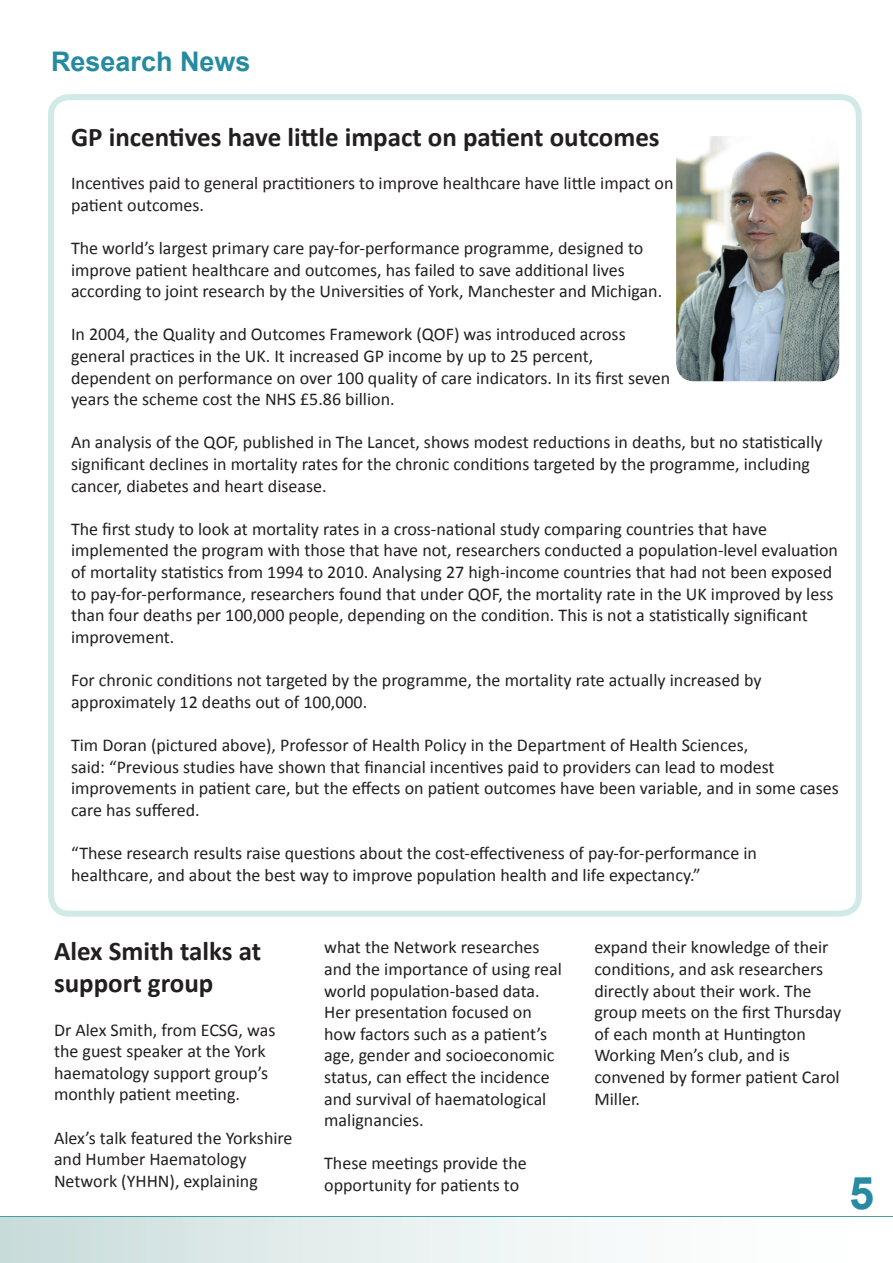
<style>
.page{position:relative;width:893px;height:1263px;background:#fff}
.page>*{position:absolute;margin:0;border:0;box-sizing:border-box;transform-origin:0 0}
.t1{font:700 45px "Arial";color:#268aa1}
.t2{font:700 27px/32.4px "Calibri";color:#231f20}
.Section_Headers{font:700 27px "Arial";color:#268aa1}
.t3{font:18px/21.6px "Calibri";color:#231f20}
</style>
<div class="page">
<div style="left:0;top:1216px;width:893px;height:5px;background:#479e9a"></div>
<div style="left:0;top:1217px;width:893px;height:46px;background:linear-gradient(to right,#ccdedd,#fff)"></div>
<div style="left:48px;top:94px;width:814px;height:822px;border:6px solid #d1e9e7;border-radius:18px"></div>
<img style="left:676px;top:136px;width:163px;height:245px">
<p class="Section_Headers" style="left:51px;top:43px;width:201px">Research News</p>
<p class="t2" style="left:71px;top:121px;width:590px">GP incentives have little impact on patient outcomes</p>
<p class="t3" style="left:71px;top:173px;width:604px">Incentives paid to general practitioners to improve healthcare have little impact on patient outcomes.</p>
<p class="t3" style="left:71px;top:237px;width:593px">The world’s largest primary care pay-for-performance programme, designed to improve patient healthcare and outcomes, has failed to save additional lives according to joint research by the Universities of York, Manchester and Michigan.</p>
<p class="t3" style="left:71px;top:324px;width:601px">In 2004, the Quality and Outcomes Framework (QOF) was introduced across general practices in the UK. It increased GP income by up to 25 percent, dependent on performance on over 100 quality of care indicators. In its first seven years the scheme cost the NHS £5.86 billion.</p>
<p class="t3" style="left:71px;top:432px;width:753px">An analysis of the QOF, published in The Lancet, shows modest reductions in deaths, but no statistically significant declines in mortality rates for the chronic conditions targeted by the programme, including cancer, diabetes and heart disease.</p>
<p class="t3" style="left:71px;top:518px;width:768px">The first study to look at mortality rates in a cross-national study comparing countries that have implemented the program with those that have not, researchers conducted a population-level evaluation of mortality statistics from 1994 to 2010. Analysing 27 high-income countries that had not been exposed to pay-for-performance, researchers found that under QOF, the mortality rate in the UK improved by less than four deaths per 100,000 people, depending on the condition. This is not a statistically significant improvement.</p>
<p class="t3" style="left:71px;top:669px;width:692px">For chronic conditions not targeted by the programme, the mortality rate actually increased by approximately 12 deaths out of 100,000.</p>
<p class="t3" style="left:71px;top:734px;width:769px">Tim Doran (pictured above), Professor of Health Policy in the Department of Health Sciences,<br>said: “Previous studies have shown that financial incentives paid to providers can lead to modest improvements in patient care, but the effects on patient outcomes have been variable, and in some cases care has suffered.</p>
<p class="t3" style="left:71px;top:842px;width:687px">“These research results raise questions about the cost-effectiveness of pay-for-performance in healthcare, and about the best way to improve population health and life expectancy.”</p>
<p class="t2" style="left:54px;top:935px;width:209px">Alex Smith talks at support group</p>
<p class="t3" style="left:54px;top:1019px;width:223px">Dr Alex Smith, from ECSG, was the guest speaker at the York haematology support group’s monthly patient meeting.</p>
<p class="t3" style="left:54px;top:1127px;width:240px">Alex’s talk featured the Yorkshire and Humber Haematology<br>Network (YHHN), explaining</p>
<p class="t3" style="left:324px;top:936px;width:239px">what the Network researches and the importance of using real world population-based data.<br>Her presentation focused on how factors such as a patient’s age, gender and socioeconomic status, can effect the incidence and survival of haematological malignancies.</p>
<p class="t3" style="left:324px;top:1152px;width:204px">These meetings provide the opportunity for patients to</p>
<p class="t3" style="left:594px;top:936px;width:248px">expand their knowledge of their conditions, and ask researchers directly about their work. The group meets on the first Thursday of each month at Huntington<br>Working Men’s club, and is convened by former patient Carol<br>Miller.</p>
<h1 class="t1" style="left:849px;top:1163px;width:27px">5</h1>
</div>
